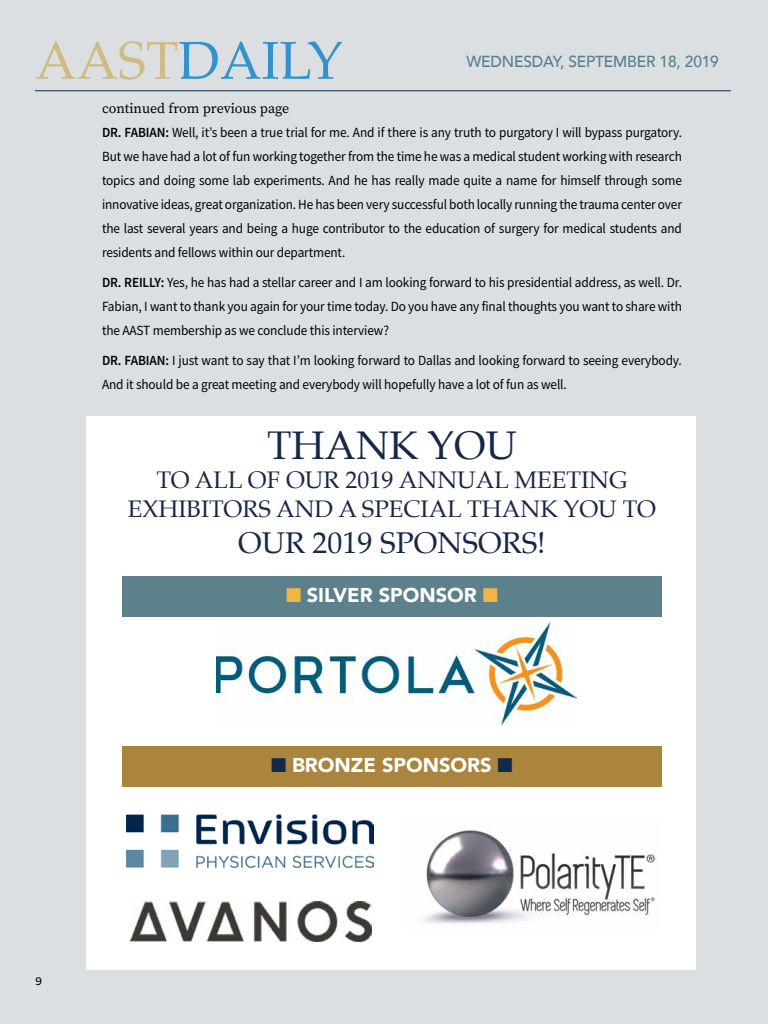
<style>
.page{position:relative;width:768px;height:1024px;background:#dbdfe2}
.page>*{position:absolute;margin:0;border:0;box-sizing:border-box;transform-origin:0 0}
.t1{font:53.4px "Palatino";color:#3392cd}
.t2{font:40px "Palatino";color:#162849}
.t3{font:30px "Palatino";color:#162849}
.t4{font:24px/28.8px "Palatino";color:#162849;text-align:center}
.t5{font:900 20px "Avenir";color:#fff}
.t6{font:500 16px "Avenir";letter-spacing:-.01em;color:#51818c}
.t7{font:14px/24px "Source Sans Pro";letter-spacing:-.01em;color:#000;text-align:justify;scale:.95 1}
.t8{font:14px "Source Serif Pro";color:#000}
.t9{font:500 12px "Source Code Pro";color:#000}
.s1{color:#cfbc82}
.s2{font-weight:600}
.s3{color:#f3b646}
.s4{color:#14294a}
</style>
<div class="page">
<hr style="left:35px;top:90px;width:696px;height:1px;background:#162849">
<div style="left:86px;top:416px;width:610px;height:554px;background:#fff"></div>
<div style="left:122px;top:746px;width:540px;height:41px;background:#ab853d"></div>
<div style="left:122px;top:576px;width:540px;height:41px;background:#5c808c"></div>
<img style="left:126px;top:814px;width:247px;height:53px">
<img style="left:216px;top:623px;width:360px;height:102px">
<img style="left:130px;top:902px;width:241px;height:39px">
<img style="left:423px;top:829px;width:234px;height:95px">
<h1 class="t1" style="left:35px;top:16px;width:309px"><span class="s1">AAST</span>DAILY</h1>
<p class="t8" style="left:102px;top:98px;width:189px">continued from previous page</p>
<p class="t6" style="left:466px;top:47px;width:254px">WEDNESDAY, SEPTEMBER 18, 2019</p>
<p class="t7" style="left:102px;top:120px;width:612px"><span class="s2">DR. FABIAN:</span> Well, it’s been a true trial for me. And if there is any truth to purgatory I will bypass purgatory.<br>But we have had a lot of fun working together from the time he was a medical student working with research topics and doing some lab experiments. And he has really made quite a name for himself through some innovative ideas, great organization. He has been very successful both locally running the trauma center over the last several years and being a huge contributor to the education of surgery for medical students and residents and fellows within our department.</p>
<p class="t7" style="left:102px;top:270px;width:612px"><span class="s2">DR. REILLY:</span> Yes, he has had a stellar career and I am looking forward to his presidential address, as well. Dr.<br>Fabian, I want to thank you again for your time today. Do you have any final thoughts you want to share with the AAST membership as we conclude this interview?</p>
<p class="t7" style="left:102px;top:348px;width:612px"><span class="s2">DR. FABIAN:</span> I just want to say that I’m looking forward to Dallas and looking forward to seeing everybody.<br>And it should be a great meeting and everybody will hopefully have a lot of fun as well.</p>
<h2 class="t2" style="left:267px;top:412px;width:251px">THANK YOU</h2>
<h3 class="t4" style="left:128px;top:465px;width:530px">TO ALL OF OUR 2019 ANNUAL MEETING<br>EXHIBITORS AND A SPECIAL THANK YOU TO</h3>
<h3 class="t3" style="left:238px;top:517px;width:309px">OUR 2019 SPONSORS!</h3>
<h3 class="t5" style="left:286px;top:578px;width:213px"><span class="s3">■</span> SILVER SPONSOR <span class="s3">■</span></h3>
<p class="t9" style="left:35px;top:972px;width:9px">9</p>
<h3 class="t5" style="left:271px;top:748px;width:243px"><span class="s4">■</span> BRONZE SPONSORS <span class="s4">■</span></h3>
</div>
